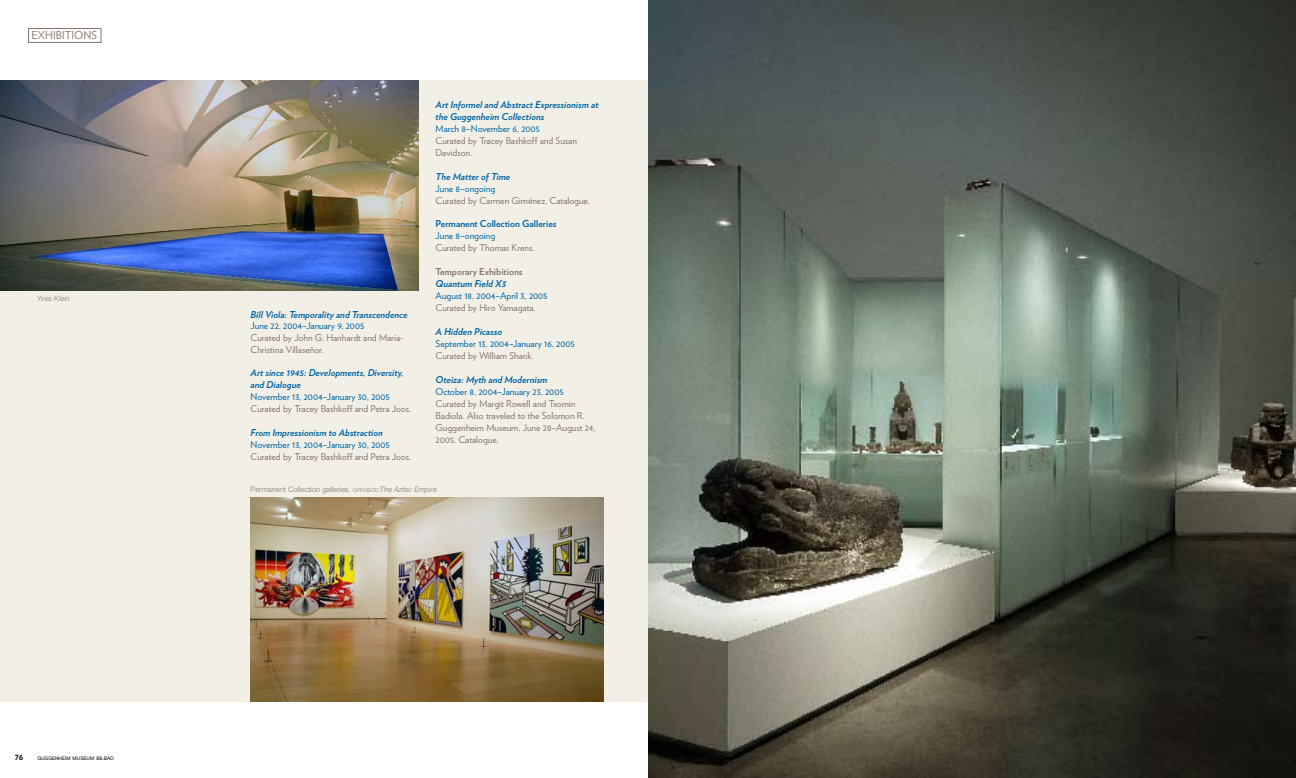
<style>
.page{position:relative;width:1296px;height:778px;background:#fff}
.page>*{position:absolute;margin:0;border:0;box-sizing:border-box;transform-origin:0 0}
.t1{font:11px "Guggenheim HTF Book";color:#87746a}
.t2{font:9.5px/12px "Guggenheim HTF Book";color:#87746a}
.t3{font:italic 9.5px/12px "Guggenheim HTF Bold";color:#0065a4}
.t4{font:9.5px "Guggenheim HTF Book";color:#0065a4}
.t5{font:9.5px "Guggenheim HTF Bold";color:#0065a4}
.t6{font:9.5px "Guggenheim HTF Bold";color:#87746a}
.t7{font:9px "Guggenheim HTF Bold";color:#000}
.t8{font:300 7.5px "Helvetica Neue";letter-spacing:.005em;color:#87746a}
.t9{font:italic 300 7.5px "Helvetica Neue";letter-spacing:.005em;color:#87746a}
.t10{font:4.9px "Helvetica Neue";color:#000}
.s1{font-size:5.2px}
.s2{font-style:italic}
</style>
<div class="page">
<div style="left:0;top:80px;width:1296px;height:621px;background:#f2f0e6"></div>
<div style="left:28px;top:28px;width:73px;height:15px;border:1px solid #87746a"></div>
<img style="left:0;top:80px;width:419px;height:210px">
<img style="left:250px;top:497px;width:353px;height:204px">
<img style="left:648px;top:0;width:648px;height:778px">
<p class="t1" style="left:32px;top:29px;width:27px">exhibiti</p>
<p class="t1" style="left:74px;top:29px;width:23px">ons</p>
<p class="t9" style="left:37px;top:294px;width:34px">Yves Klein</p>
<p class="t7" style="left:15px;top:751px;width:5px">76</p>
<p class="t10" style="left:37px;top:755px;width:78px">GUGGENHEIM MUSEUM BILBAO</p>
<p class="t3" style="left:251px;top:308px;width:159px">Bill Viola: Temporality and Transcendence</p>
<p class="t4" style="left:251px;top:320px;width:115px">June 22, 2004–January 9, 2005</p>
<p class="t2" style="left:251px;top:332px;width:154px">Curated by John G. Hanhardt and Maria-<br>Christina Villaseñor.</p>
<p class="t3" style="left:251px;top:366px;width:155px">Art since 1945: Developments, Diversity, and Dialogue</p>
<p class="t4" style="left:251px;top:391px;width:141px">November 13, 2004–January 30, 2005</p>
<p class="t2" style="left:251px;top:403px;width:162px">Curated by Tracey Bashkoff and Petra Joos.</p>
<p class="t3" style="left:251px;top:426px;width:134px">From Impressionism to Abstraction</p>
<p class="t4" style="left:251px;top:439px;width:141px">November 13, 2004–January 30, 2005</p>
<p class="t2" style="left:251px;top:451px;width:162px">Curated by Tracey Bashkoff and Petra Joos.</p>
<p class="t3" style="left:436px;top:98px;width:165px">Art Informel and Abstract Expressionism at the Guggenheim Collections</p>
<p class="t4" style="left:436px;top:122px;width:106px">March 8–November 6, 2005</p>
<p class="t2" style="left:436px;top:135px;width:143px">Curated by Tracey Bashkoff and Susan<br>Davidson.</p>
<p class="t3" style="left:436px;top:170px;width:76px">The Matter of Time</p>
<p class="t4" style="left:436px;top:182px;width:61px">June 8–ongoing</p>
<p class="t2" style="left:436px;top:195px;width:156px">Curated by Carmen Giménez. Catalogue.</p>
<p class="t5" style="left:436px;top:217px;width:122px">Permanent Collection Galleries</p>
<p class="t4" style="left:436px;top:229px;width:61px">June 8–ongoing</p>
<p class="t2" style="left:436px;top:242px;width:100px">Curated by Thomas Krens.</p>
<p class="t6" style="left:436px;top:265px;width:88px">Temporary Exhibitions</p>
<p class="t3" style="left:436px;top:277px;width:72px">Quantum Field X3</p>
<p class="t4" style="left:436px;top:289px;width:114px">August 18, 2004–April 3, 2005</p>
<p class="t2" style="left:436px;top:302px;width:102px">Curated by Hiro Yamagata.</p>
<p class="t3" style="left:436px;top:325px;width:68px">A Hidden Picasso</p>
<p class="t4" style="left:436px;top:337px;width:141px">September 13, 2004–January 16, 2005</p>
<p class="t2" style="left:436px;top:350px;width:100px">Curated by William Shank.</p>
<p class="t3" style="left:436px;top:373px;width:113px">Oteiza: Myth and Modernism</p>
<p class="t4" style="left:436px;top:385px;width:130px">October 8, 2004–January 23, 2005</p>
<p class="t2" style="left:436px;top:398px;width:161px">Curated by Margit Rowell and Txomin Badiola. Also traveled to the Solomon R.<br>Guggenheim Museum, June 28–August 24, 2005. Catalogue.</p>
<p class="t8" style="left:251px;top:485px;width:188px">Permanent Collection galleries. <span class="s1">opposite</span>:<span class="s2">The Aztec Empire</span></p>
</div>
